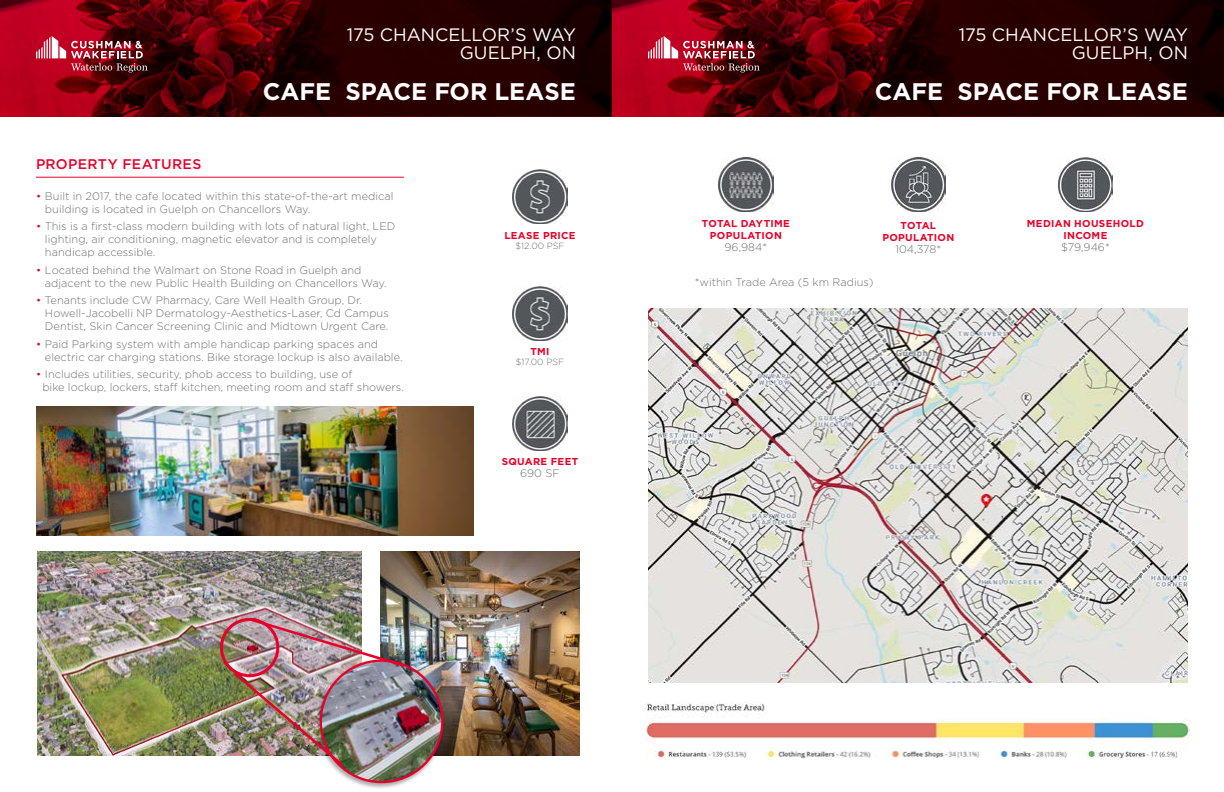
<style>
.page{position:relative;width:1224px;height:792px;background:#fff}
.page>*{position:absolute;margin:0;border:0;box-sizing:border-box;transform-origin:0 0}
.t1{font:700 24px "Gotham";letter-spacing:-.005em;color:#fff}
.t2{font:18px/18px "Gotham";letter-spacing:-.005em;color:#fff;text-align:right}
.t3{font:500 14px "Gotham";letter-spacing:.025em;color:#e8002a}
.t4{font:300 11px/13px "Gotham";color:#6e7171}
.t5{font:700 10px/12px "Gotham";letter-spacing:.035em;color:#e8002a;text-align:center}
.t6{font:300 9px "Gotham";color:#6e7171}
.s1{color:#e8002a}
</style>
<div class="page">
<img style="left:0;top:0;width:240px;height:117px">
<svg style="left:673px;top:0;width:179px;height:117px;background:#5c0008"></svg>
<svg style="left:240px;top:0;width:11px;height:117px"></svg>
<svg style="left:852px;top:0;width:11px;height:117px"></svg>
<svg style="left:251px;top:0;width:422px;height:117px;background:#3a0004"></svg>
<svg style="left:863px;top:0;width:361px;height:117px;background:#270000"></svg>
<svg style="left:36px;top:36px;width:112px;height:37px;background:#a23847"></svg>
<svg style="left:648px;top:36px;width:112px;height:37px;background:#a23847"></svg>
<img style="left:380px;top:552px;width:200px;height:204px">
<hr style="left:36px;top:177px;width:368px;height:1px;background:#e8002a">
<img style="left:1058px;top:158px;width:54px;height:54px">
<img style="left:891px;top:158px;width:54px;height:54px">
<img style="left:719px;top:158px;width:54px;height:54px">
<img style="left:513px;top:396px;width:54px;height:54px">
<img style="left:513px;top:170px;width:54px;height:54px">
<img style="left:37px;top:552px;width:325px;height:204px">
<img style="left:648px;top:308px;width:540px;height:375px">
<img style="left:646px;top:702px;width:543px;height:57px">
<div style="left:220px;top:618px;width:59px;height:59px;border:3px solid #e8002a;border-radius:50%"></div>
<div style="left:314px;top:659px;width:131px;height:131px;background:#000;opacity:.33"></div>
<img style="left:321px;top:661px;width:121px;height:121px;border-radius:61px">
<img style="left:231px;top:616px;width:176px;height:152px">
<img style="left:36px;top:406px;width:437px;height:129px">
<img style="left:513px;top:286px;width:54px;height:54px">
<h2 class="t2" style="left:347px;top:25px;width:231px">175 CHANCELLOR’S WAY<br>GUELPH, ON</h2>
<h1 class="t1" style="left:263px;top:75px;width:315px">CAFE SPACE FOR LEASE</h1>
<p class="t3" style="left:36px;top:155px;width:167px">PROPERTY FEATURES</p>
<p class="t4" style="left:45px;top:189px;width:350px;text-indent:-9px"><span class="s1">•</span> Built in 2017, the cafe located within this state-of-the-art medical building is located in Guelph on Chancellors Way.</p>
<p class="t4" style="left:45px;top:220px;width:352px;text-indent:-9px"><span class="s1">•</span> This is a first-class modern building with lots of natural light, LED lighting, air conditioning, magnetic elevator and is completely handicap accessible.</p>
<p class="t4" style="left:45px;top:263px;width:343px;text-indent:-9px"><span class="s1">•</span> Located behind the Walmart on Stone Road in Guelph and adjacent to the new Public Health Building on Chancellors Way.</p>
<p class="t4" style="left:45px;top:294px;width:345px;text-indent:-9px"><span class="s1">•</span> Tenants include CW Pharmacy, Care Well Health Group, Dr.<br>Howell-Jacobelli NP Dermatology-Aesthetics-Laser, Cd Campus<br>Dentist, Skin Cancer Screening Clinic and Midtown Urgent Care.</p>
<p class="t4" style="left:45px;top:337px;width:359px;text-indent:-9px"><span class="s1">•</span> Paid Parking system with ample handicap parking spaces and electric car charging stations. Bike storage lockup is also available.</p>
<p class="t4" style="left:42px;top:368px;width:363px;text-indent:-6px"><span class="s1">•</span> Includes utilities, security, phob access to building, use of<br>bike lockup, lockers, staff kitchen, meeting room and staff showers.</p>
<p class="t5" style="left:504px;top:229px;width:73px">LEASE PRICE</p>
<p class="t6" style="left:515px;top:240px;width:51px">$12.00 PSF</p>
<p class="t5" style="left:530px;top:346px;width:21px">TMI</p>
<p class="t6" style="left:516px;top:356px;width:50px">$17.00 PSF</p>
<p class="t5" style="left:502px;top:455px;width:78px">SQUARE FEET</p>
<p class="t4" style="left:520px;top:466px;width:41px">690 SF</p>
<p class="t5" style="left:702px;top:217px;width:89px">TOTAL DAYTIME<br>POPULATION</p>
<p class="t4" style="left:725px;top:240px;width:44px">96,984*</p>
<h2 class="t2" style="left:959px;top:25px;width:231px">175 CHANCELLOR’S WAY<br>GUELPH, ON</h2>
<h1 class="t1" style="left:875px;top:75px;width:315px">CAFE SPACE FOR LEASE</h1>
<p class="t5" style="left:882px;top:219px;width:74px">TOTAL<br>POPULATION</p>
<p class="t4" style="left:895px;top:242px;width:47px">104,378*</p>
<p class="t5" style="left:1027px;top:217px;width:119px">MEDIAN HOUSEHOLD<br>INCOME</p>
<p class="t4" style="left:1061px;top:240px;width:50px">$79,946*</p>
<p class="t4" style="left:695px;top:275px;width:180px">*within Trade Area (5 km Radius)</p>
</div>
